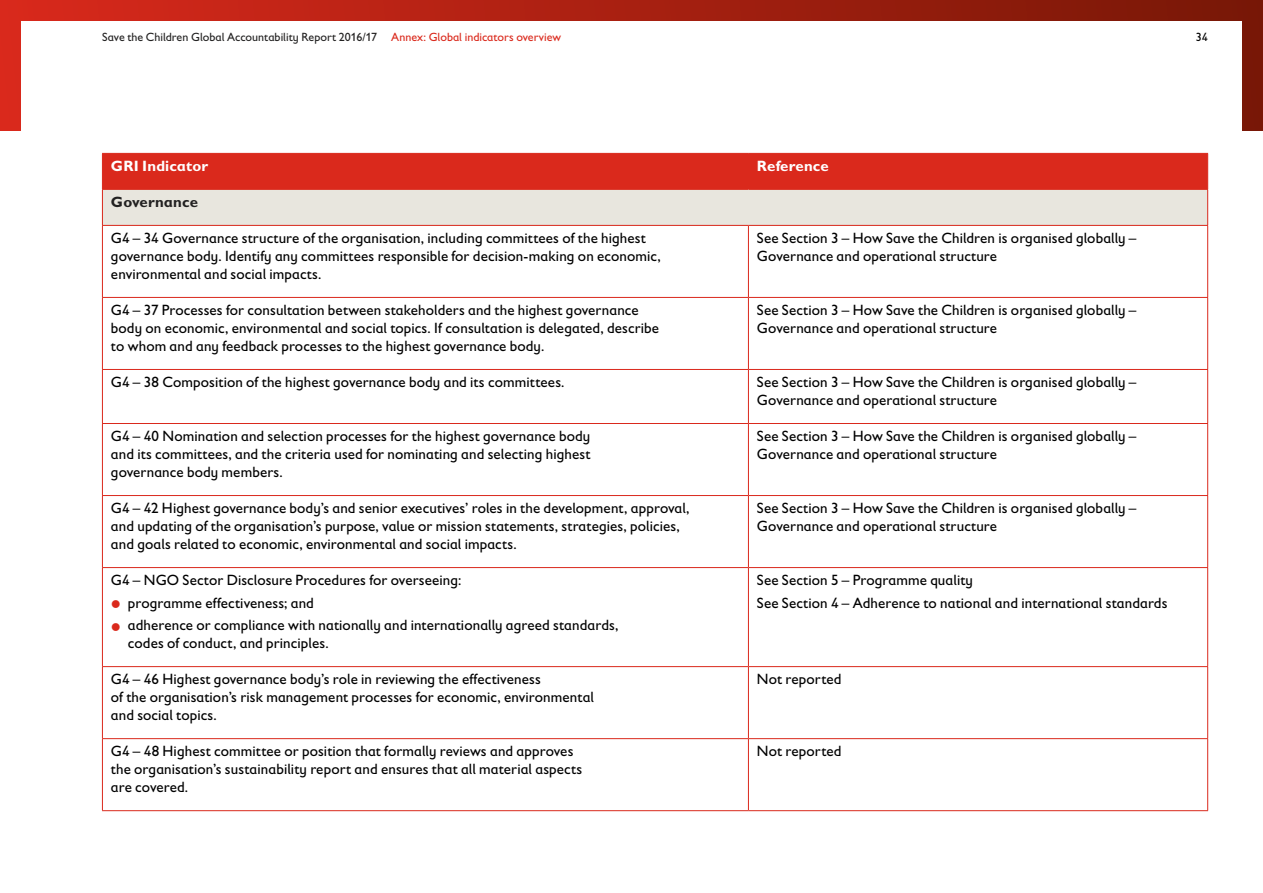
<style>
.page{position:relative;width:1263px;height:893px;background:#fff}
.page>*{position:absolute;margin:0;border:0;box-sizing:border-box;transform-origin:0 0}
.t1{font:15px/18px "Gill Sans Infant Std";letter-spacing:.01em;color:#000}
.t2{font:700 15px "Gill Sans Infant Std";letter-spacing:.01em;color:#fff}
.t3{font:700 15px "Gill Sans Infant Std";letter-spacing:.005em;color:#222121}
.t4{font:12px "Gill Sans Infant Std";color:#222121}
.t5{font:12px "Gill Sans Infant Std";color:#000}
.s1{color:#da291c}
</style>
<div class="page">
<div style="left:0;top:0;width:1263px;height:130px;background:linear-gradient(to right,#d9291c,#771706)"></div>
<div style="left:21px;top:21px;width:1221px;height:851px;background:#fff"></div>
<div style="left:103px;top:154px;width:1104px;height:35px;background:#da291c"></div>
<div style="left:102px;top:189px;width:1106px;height:36px;background:#e8e6de"></div>
<hr style="left:102px;top:190px;width:1px;height:35px;background:#da291c">
<hr style="left:102px;top:226px;width:1px;height:71px;background:#da291c">
<hr style="left:102px;top:298px;width:1px;height:71px;background:#da291c">
<hr style="left:102px;top:370px;width:1px;height:53px;background:#da291c">
<hr style="left:102px;top:424px;width:1px;height:71px;background:#da291c">
<hr style="left:102px;top:496px;width:1px;height:71px;background:#da291c">
<hr style="left:102px;top:568px;width:1px;height:98px;background:#da291c">
<hr style="left:102px;top:667px;width:1px;height:71px;background:#da291c">
<hr style="left:102px;top:739px;width:1px;height:71px;background:#da291c">
<hr style="left:102px;top:225px;width:646px;height:1px;background:#da291c">
<hr style="left:102px;top:297px;width:646px;height:1px;background:#da291c">
<hr style="left:102px;top:369px;width:646px;height:1px;background:#da291c">
<hr style="left:102px;top:423px;width:646px;height:1px;background:#da291c">
<hr style="left:102px;top:495px;width:646px;height:1px;background:#da291c">
<hr style="left:102px;top:666px;width:646px;height:1px;background:#da291c">
<hr style="left:102px;top:738px;width:646px;height:1px;background:#da291c">
<hr style="left:1207px;top:190px;width:1px;height:35px;background:#da291c">
<hr style="left:748px;top:226px;width:1px;height:71px;background:#da291c">
<hr style="left:1207px;top:226px;width:1px;height:71px;background:#da291c">
<hr style="left:748px;top:298px;width:1px;height:71px;background:#da291c">
<hr style="left:1207px;top:298px;width:1px;height:71px;background:#da291c">
<hr style="left:748px;top:370px;width:1px;height:53px;background:#da291c">
<hr style="left:1207px;top:370px;width:1px;height:53px;background:#da291c">
<hr style="left:748px;top:424px;width:1px;height:71px;background:#da291c">
<hr style="left:1207px;top:424px;width:1px;height:71px;background:#da291c">
<hr style="left:748px;top:496px;width:1px;height:71px;background:#da291c">
<hr style="left:1207px;top:496px;width:1px;height:71px;background:#da291c">
<hr style="left:748px;top:568px;width:1px;height:98px;background:#da291c">
<hr style="left:1207px;top:568px;width:1px;height:98px;background:#da291c">
<hr style="left:748px;top:667px;width:1px;height:71px;background:#da291c">
<hr style="left:1207px;top:667px;width:1px;height:71px;background:#da291c">
<hr style="left:748px;top:739px;width:1px;height:71px;background:#da291c">
<hr style="left:1207px;top:739px;width:1px;height:71px;background:#da291c">
<hr style="left:748px;top:225px;width:460px;height:1px;background:#da291c">
<hr style="left:748px;top:297px;width:460px;height:1px;background:#da291c">
<hr style="left:748px;top:369px;width:460px;height:1px;background:#da291c">
<hr style="left:748px;top:423px;width:460px;height:1px;background:#da291c">
<hr style="left:748px;top:495px;width:460px;height:1px;background:#da291c">
<hr style="left:748px;top:666px;width:460px;height:1px;background:#da291c">
<hr style="left:748px;top:738px;width:460px;height:1px;background:#da291c">
<hr style="left:102px;top:153px;width:646px;height:1px;background:#da291c">
<hr style="left:102px;top:154px;width:1px;height:35px;background:#da291c">
<hr style="left:102px;top:810px;width:646px;height:1px;background:#da291c">
<hr style="left:748px;top:153px;width:460px;height:1px;background:#da291c">
<hr style="left:748px;top:154px;width:1px;height:35px;background:#da291c">
<hr style="left:1207px;top:154px;width:1px;height:35px;background:#da291c">
<hr style="left:748px;top:189px;width:460px;height:1px;background:#da291c">
<hr style="left:748px;top:567px;width:460px;height:1px;background:#da291c">
<hr style="left:748px;top:810px;width:460px;height:1px;background:#da291c">
<hr style="left:102px;top:189px;width:646px;height:1px;background:#da291c">
<hr style="left:102px;top:567px;width:646px;height:1px;background:#da291c">
<p class="t4" style="left:102px;top:30px;width:460px">Save the Children Global Accountability Report 2016/17 <span class="s1">Annex: Global indicators overview</span></p>
<p class="t5" style="left:1196px;top:30px;width:13px">34</p>
<p class="t2" style="left:111px;top:157px;width:99px">GRI Indicator</p>
<p class="t2" style="left:757px;top:157px;width:73px">Reference</p>
<p class="t3" style="left:111px;top:193px;width:89px">Governance</p>
<p class="t1" style="left:111px;top:229px;width:551px">G4 – 34 Governance structure of the organisation, including committees of the highest governance body. Identify any committees responsible for decision-making on economic, environmental and social impacts.</p>
<p class="t1" style="left:757px;top:229px;width:381px">See Section 3 – How Save the Children is organised globally –<br>Governance and operational structure</p>
<p class="t1" style="left:111px;top:301px;width:550px">G4 – 37 Processes for consultation between stakeholders and the highest governance body on economic, environmental and social topics. If consultation is delegated, describe to whom and any feedback processes to the highest governance body.</p>
<p class="t1" style="left:757px;top:301px;width:381px">See Section 3 – How Save the Children is organised globally –<br>Governance and operational structure</p>
<p class="t1" style="left:111px;top:373px;width:455px">G4 – 38 Composition of the highest governance body and its committees.</p>
<p class="t1" style="left:757px;top:373px;width:381px">See Section 3 – How Save the Children is organised globally –<br>Governance and operational structure</p>
<p class="t1" style="left:111px;top:427px;width:481px;text-align:justify">G4 – 40 Nomination and selection processes for the highest governance body and its committees, and the criteria used for nominating and selecting highest governance body members.</p>
<p class="t1" style="left:757px;top:427px;width:381px">See Section 3 – How Save the Children is organised globally –<br>Governance and operational structure</p>
<p class="t1" style="left:111px;top:499px;width:580px">G4 – 42 Highest governance body’s and senior executives’ roles in the development, approval, and updating of the organisation’s purpose, value or mission statements, strategies, policies, and goals related to economic, environmental and social impacts.</p>
<p class="t1" style="left:757px;top:499px;width:381px">See Section 3 – How Save the Children is organised globally –<br>Governance and operational structure</p>
<p class="t1" style="left:128px;top:569px;width:492px;line-height:22.5px;text-indent:-17px">G4 – NGO Sector Disclosure Procedures for overseeing:<br>programme effectiveness; and<br>adherence or compliance with nationally and internationally agreed standards,</p>
<p class="t1" style="left:128px;top:634px;width:202px">codes of conduct, and principles.</p>
<p class="t1" style="left:757px;top:569px;width:412px;line-height:22.5px">See Section 5 – Programme quality<br>See Section 4 – Adherence to national and international standards</p>
<p class="t1" style="left:111px;top:670px;width:485px">G4 – 46 Highest governance body’s role in reviewing the effectiveness<br>of the organisation’s risk management processes for economic, environmental and social topics.</p>
<p class="t1" style="left:757px;top:670px;width:86px">Not reported</p>
<p class="t1" style="left:111px;top:742px;width:473px">G4 – 48 Highest committee or position that formally reviews and approves the organisation’s sustainability report and ensures that all material aspects are covered.</p>
<p class="t1" style="left:757px;top:742px;width:86px">Not reported</p>
</div>
